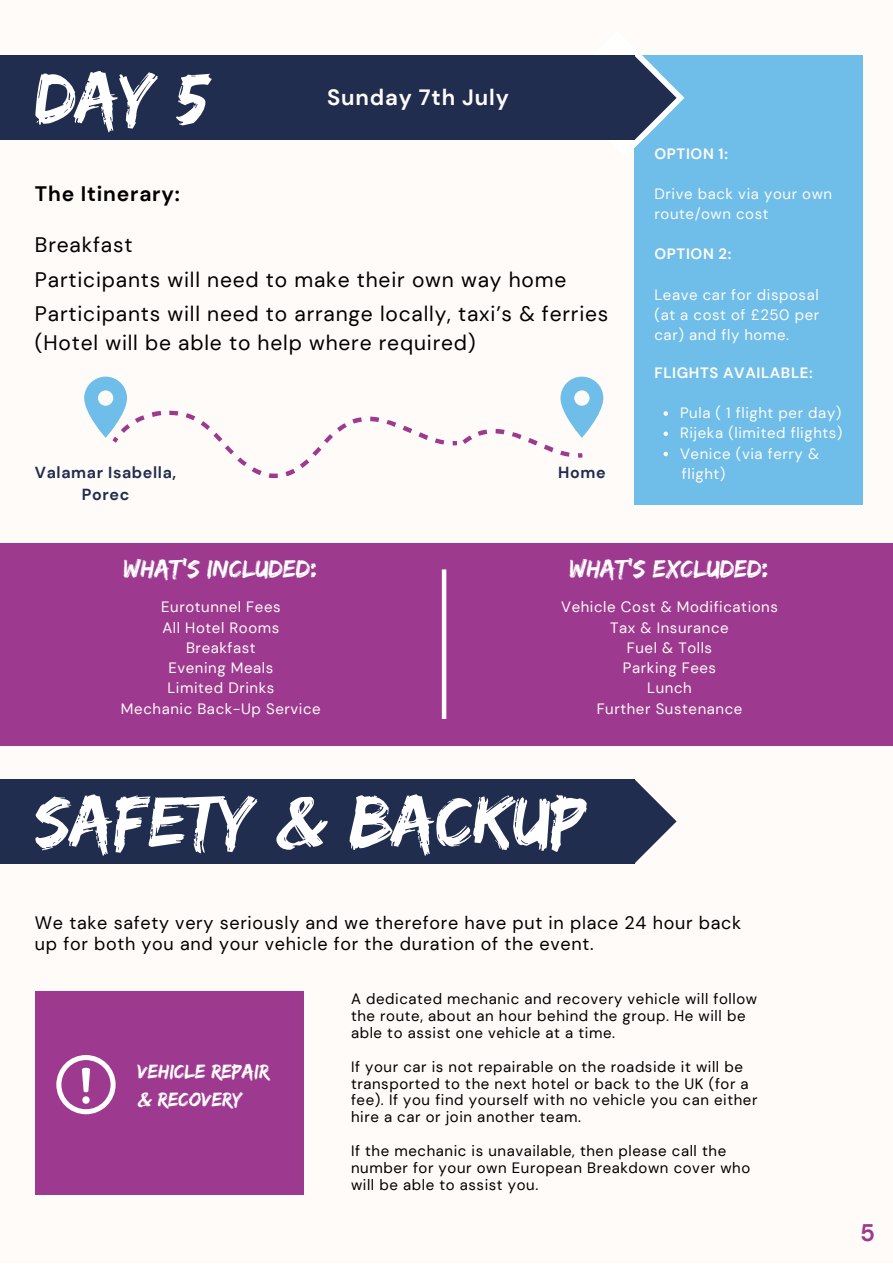
<style>
.page{position:relative;width:893px;height:1264px;background:#fff}
.page>*{position:absolute;margin:0;border:0;box-sizing:border-box;transform-origin:0 0}
.t1{font:73.95px "Edo SZ";color:#fff}
.t2{font:25.8px "Edo SZ";color:#fff}
.t3{font:700 24px "DM Sans";color:#9d3a90}
.t4{font:700 22.2px "DM Sans";letter-spacing:.04em;color:#fffbf8}
.t5{font:21px "DM Sans";letter-spacing:.04em;color:#000}
.t6{font:700 21px "DM Sans";letter-spacing:.04em;color:#000}
.t7{font:20.55px "Edo SZ";color:#fff}
.t8{font:18px/20.2px "DM Sans";letter-spacing:.04em;color:#000}
.t9{font:700 16.05px "DM Sans";letter-spacing:.04em;color:#202d4f}
.t10{font:15px/16.8px "DM Sans";letter-spacing:.04em;color:#000}
.t11{font:15px/20.2px "DM Sans";letter-spacing:.04em;color:#fffbf8;text-align:justify}
.t12{font:700 15px "DM Sans";letter-spacing:.04em;color:#fffbf8}
</style>
<div class="page">
<div style="left:0;top:0;width:892px;height:1262px;background:#fffbf8"></div>
<div style="left:634px;top:55px;width:229px;height:449px;background:#6fbee9"></div>
<div style="left:0;top:55px;width:634px;height:85px;background:#202d4f"></div>
<svg style="left:634px;top:55px;width:50px;height:94px"></svg>
<svg style="left:84px;top:376px;width:37px;height:67px"></svg>
<svg style="left:121px;top:383px;width:324px;height:96px"></svg>
<svg style="left:452px;top:376px;width:151px;height:82px"></svg>
<div style="left:35px;top:991px;width:268px;height:203px;background:#9d3a90"></div>
<svg style="left:56px;top:1055px;width:60px;height:59px"></svg>
<svg style="left:634px;top:779px;width:42px;height:84px"></svg>
<div style="left:0;top:779px;width:634px;height:84px;background:#202d4f"></div>
<div style="left:0;top:543px;width:892px;height:202px;background:#9d3a90"></div>
<svg style="left:663px;top:411px;width:5px;height:5px"></svg>
<svg style="left:663px;top:431px;width:5px;height:5px"></svg>
<svg style="left:663px;top:452px;width:5px;height:4px"></svg>
<hr style="left:442px;top:569px;width:4px;height:150px;background:#fff">
<p class="t1" style="left:35px;top:55px;width:176px">DAY 5</p>
<p class="t4" style="left:327px;top:83px;width:183px">Sunday 7th July</p>
<p class="t6" style="left:35px;top:180px;width:146px">The Itinerary:</p>
<p class="t5" style="left:35px;top:231px;width:99px">Breakfast</p>
<p class="t5" style="left:35px;top:266px;width:533px">Participants will need to make their own way home</p>
<p class="t5" style="left:35px;top:300px;width:575px">Participants will need to arrange locally, taxi’s &amp; ferries</p>
<p class="t5" style="left:35px;top:329px;width:442px">(Hotel will be able to help where required)</p>
<p class="t9" style="left:35px;top:462px;width:143px">Valamar Isabella,</p>
<p class="t9" style="left:82px;top:484px;width:49px">Porec</p>
<p class="t9" style="left:558px;top:462px;width:49px">Home</p>
<p class="t12" style="left:654px;top:144px;width:75px">OPTION 1:</p>
<p class="t11" style="left:654px;top:184px;width:179px">Drive back via your own route/own cost</p>
<p class="t12" style="left:654px;top:244px;width:78px">OPTION 2:</p>
<p class="t11" style="left:654px;top:284px;width:166px">Leave car for disposal (at a cost of £250 per car) and fly home.</p>
<p class="t12" style="left:654px;top:362px;width:160px">FLIGHTS AVAILABLE:</p>
<p class="t11" style="left:680px;top:403px;width:163px">Pula ( 1 flight per day)</p>
<p class="t11" style="left:680px;top:423px;width:164px">Rijeka (limited flights)</p>
<p class="t11" style="left:680px;top:443px;width:140px">Venice (via ferry &amp;</p>
<p class="t11" style="left:681px;top:463px;width:45px">flight)</p>
<p class="t2" style="left:124px;top:554px;width:196px">what’s included:</p>
<p class="t2" style="left:569px;top:554px;width:201px">what’s excluded:</p>
<p class="t11" style="left:161px;top:597px;width:121px">Eurotunnel Fees</p>
<p class="t11" style="left:162px;top:617px;width:118px">All Hotel Rooms</p>
<p class="t11" style="left:186px;top:637px;width:71px">Breakfast</p>
<p class="t11" style="left:168px;top:658px;width:106px">Evening Meals</p>
<p class="t11" style="left:167px;top:678px;width:108px">Limited Drinks</p>
<p class="t11" style="left:121px;top:698px;width:201px">Mechanic Back-Up Service</p>
<p class="t11" style="left:561px;top:597px;width:218px">Vehicle Cost &amp; Modifications</p>
<p class="t11" style="left:610px;top:617px;width:120px">Tax &amp; Insurance</p>
<p class="t11" style="left:627px;top:637px;width:87px">Fuel &amp; Tolls</p>
<p class="t11" style="left:623px;top:658px;width:95px">Parking Fees</p>
<p class="t11" style="left:647px;top:678px;width:46px">Lunch</p>
<p class="t11" style="left:596px;top:698px;width:147px">Further Sustenance</p>
<p class="t1" style="left:35px;top:778px;width:553px">SAFETY &amp; BACKUP</p>
<p class="t8" style="left:35px;top:913px;width:707px">We take safety very seriously and we therefore have put in place 24 hour back up for both you and your vehicle for the duration of the event.</p>
<p class="t7" style="left:137px;top:1059px;width:133px">vehicle repair</p>
<p class="t7" style="left:137px;top:1087px;width:106px">&amp; recovery</p>
<p class="t10" style="left:351px;top:990px;width:407px">A dedicated mechanic and recovery vehicle will follow the route, about an hour behind the group. He will be able to assist one vehicle at a time.</p>
<p class="t10" style="left:351px;top:1058px;width:408px">If your car is not repairable on the roadside it will be transported to the next hotel or back to the UK (for a fee). If you find yourself with no vehicle you can either hire a car or join another team.</p>
<p class="t10" style="left:351px;top:1142px;width:401px">If the mechanic is unavailable, then please call the number for your own European Breakdown cover who will be able to assist you.</p>
<p class="t3" style="left:859px;top:1217px;width:16px">5</p>
</div>
